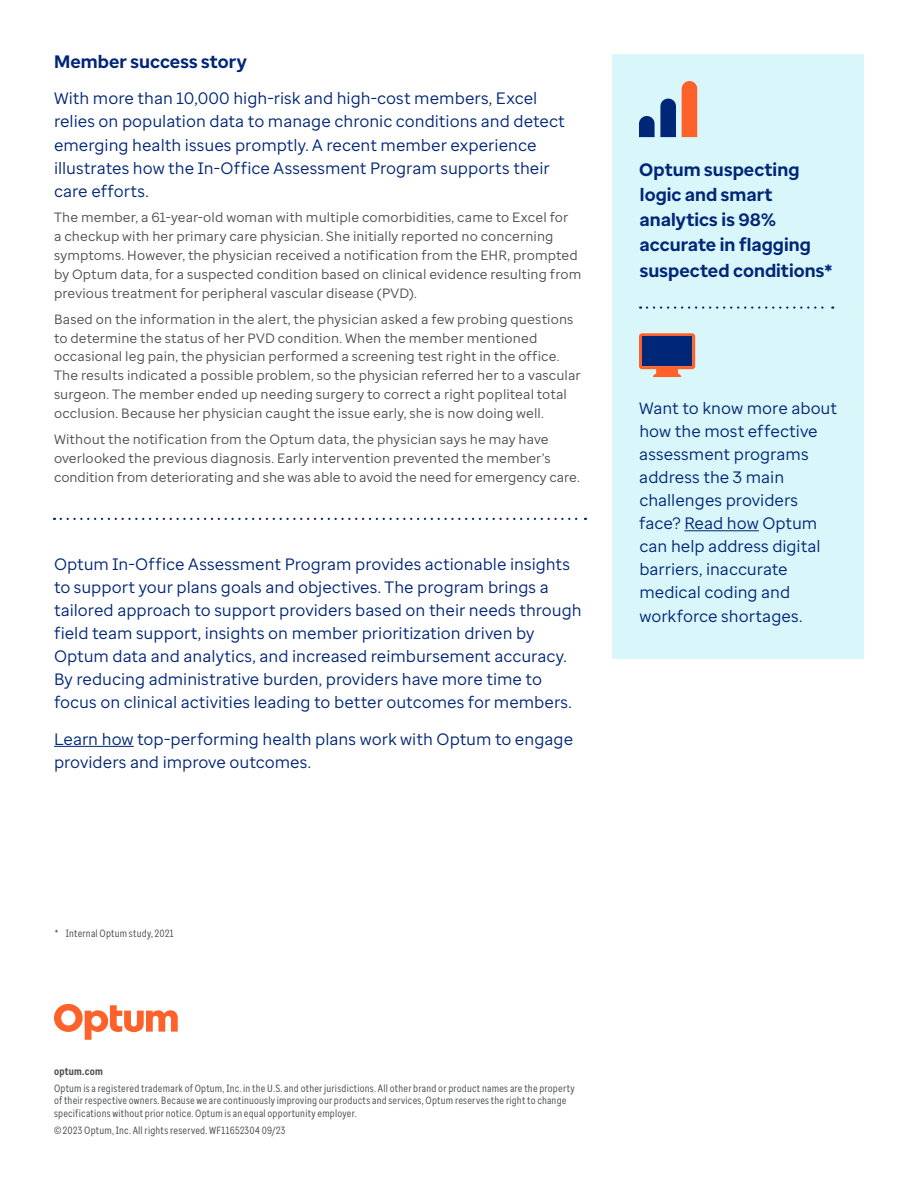
<style>
.page{position:relative;width:918px;height:1188px;background:#fff}
.page>*{position:absolute;margin:0;border:0;box-sizing:border-box;transform-origin:0 0}
.Callout_body{font:700 18px/25.2px "Optum Sans";letter-spacing:.005em;color:#002677}
.Callout_header{font:700 18px "Optum Sans";letter-spacing:.005em;color:#002677}
.Callout_body-2{font:16.5px/23.1px "Optum Sans";color:#002677}
.Body{font:13.5px/18.9px "Optum Sans";letter-spacing:.01em;color:#4b4d4f}
.Legal{font:10.5px/12.6px "Optum Sans Cond";letter-spacing:.02em;color:#4b4d4f}
.Legal-2{font:700 10.5px "Optum Sans Cond";letter-spacing:.02em;color:#4b4d4f}
</style>
<div class="page">
<hr style="left:54px;top:746px;width:80px;height:1px;background:#002677">
<svg style="left:61px;top:518px;width:525px;height:2px"></svg>
<div style="left:612px;top:54px;width:252px;height:605px;background:#d9f6fa"></div>
<hr style="left:684px;top:530px;width:75px;height:1px;background:#002677">
<svg style="left:639px;top:98px;width:37px;height:39px"></svg>
<svg style="left:682px;top:81px;width:15px;height:56px"></svg>
<svg style="left:647px;top:306px;width:186px;height:3px"></svg>
<svg style="left:639px;top:333px;width:56px;height:44px"></svg>
<div style="left:642px;top:336px;width:50px;height:30px;background:#002677"></div>
<svg style="left:54px;top:1004px;width:124px;height:36px"></svg>
<p class="Callout_header" style="left:54px;top:50px;width:194px">Member success story</p>
<p class="Callout_body-2" style="left:54px;top:87px;width:512px">With more than 10,000 high-risk and high-cost members, Excel relies on population data to manage chronic conditions and detect emerging health issues promptly. A recent member experience illustrates how the In-Office Assessment Program supports their care efforts.</p>
<p class="Body" style="left:54px;top:208px;width:529px">The member, a 61-year-old woman with multiple comorbidities, came to Excel for<br>a checkup with her primary care physician. She initially reported no concerning symptoms. However, the physician received a notification from the EHR, prompted by Optum data, for a suspected condition based on clinical evidence resulting from previous treatment for peripheral vascular disease (PVD).</p>
<p class="Body" style="left:54px;top:309px;width:528px">Based on the information in the alert, the physician asked a few probing questions to determine the status of her PVD condition. When the member mentioned occasional leg pain, the physician performed a screening test right in the office.<br>The results indicated a possible problem, so the physician referred her to a vascular surgeon. The member ended up needing surgery to correct a right popliteal total occlusion. Because her physician caught the issue early, she is now doing well.</p>
<p class="Body" style="left:54px;top:429px;width:527px">Without the notification from the Optum data, the physician says he may have overlooked the previous diagnosis. Early intervention prevented the member’s condition from deteriorating and she was able to avoid the need for emergency care.</p>
<p class="Callout_body-2" style="left:54px;top:552px;width:529px">Optum In-Office Assessment Program provides actionable insights to support your plans goals and objectives. The program brings a tailored approach to support providers based on their needs through field team support, insights on member prioritization driven by Optum data and analytics, and increased reimbursement accuracy.<br>By reducing administrative burden, providers have more time to focus on clinical activities leading to better outcomes for members.</p>
<p class="Callout_body-2" style="left:54px;top:727px;width:521px">Learn how top-performing health plans work with Optum to engage providers and improve outcomes.</p>
<p class="Callout_body" style="left:639px;top:157px;width:195px">Optum suspecting logic and smart analytics is 98% accurate in flagging suspected conditions*</p>
<p class="Callout_body-2" style="left:639px;top:396px;width:200px">Want to know more about how the most effective assessment programs address the 3 main challenges providers face? Read how Optum can help address digital barriers, inaccurate medical coding and workforce shortages.</p>
<p class="Legal" style="left:55px;top:927px;width:121px">* Internal Optum study, 2021</p>
<p class="Legal-2" style="left:54px;top:1064px;width:50px">optum.com</p>
<p class="Legal" style="left:54px;top:1082px;width:522px">Optum is a registered trademark of Optum, Inc. in the U.S. and other jurisdictions. All other brand or product names are the property of their respective owners. Because we are continuously improving our products and services, Optum reserves the right to change specifications without prior notice. Optum is an equal opportunity employer.</p>
<p class="Legal" style="left:54px;top:1124px;width:233px">© 2023 Optum, Inc. All rights reserved. WF11652304 09/23</p>
</div>
